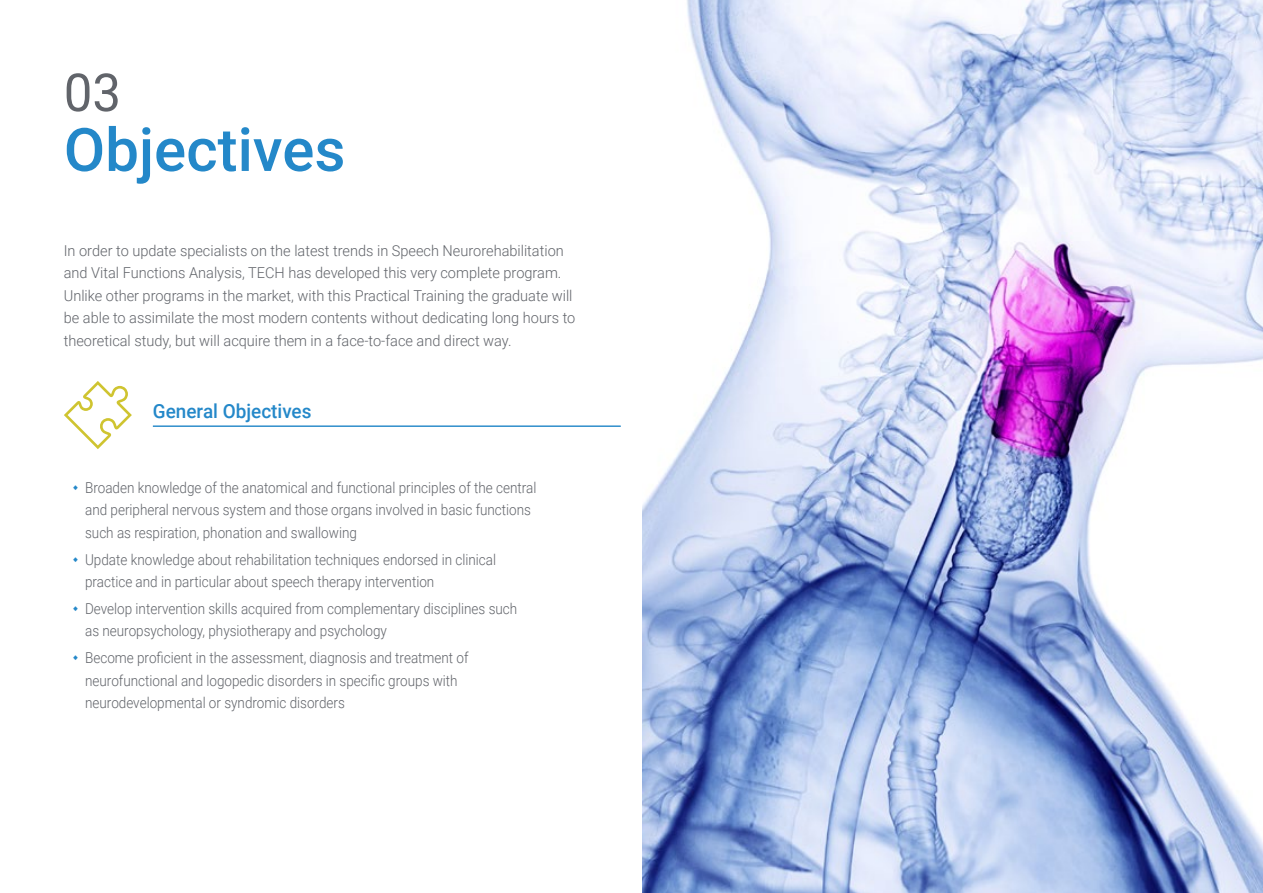
<style>
.page{position:relative;width:1263px;height:893px;background:#fff}
.page>*{position:absolute;margin:0;border:0;box-sizing:border-box;transform-origin:0 0}
.t1{font:500 60px "Roboto";color:#2488c9}
.t2{font:52.5px "Roboto";color:#61646a}
.t3{font:500 19.5px "Roboto";color:#2488c9}
.t4{font:300 15px/22.5px "Roboto";color:#61646a;scale:.9 1}
.t5{font:300 15px/22.5px "Roboto";color:#61646a}
</style>
<div class="page">
<hr style="left:153px;top:426px;width:468px;height:1px;background:#2488c9">
<svg style="left:64px;top:381px;width:68px;height:68px"></svg>
<img style="left:642px;top:0;width:621px;height:893px">
<h2 class="t2" style="left:64px;top:56px;width:59px">03</h2>
<h1 class="t1" style="left:64px;top:108px;width:283px">Objectives</h1>
<p class="t5" style="left:64px;top:239px;width:513px">In order to update specialists on the latest trends in Speech Neurorehabilitation and Vital Functions Analysis, TECH has developed this very complete program.<br>Unlike other programs in the market, with this Practical Training the graduate will be able to assimilate the most modern contents without dedicating long hours to theoretical study, but will acquire them in a face-to-face and direct way.</p>
<h3 class="t3" style="left:153px;top:397px;width:160px">General Objectives</h3>
<p class="t4" style="left:85px;top:476px;width:503px">Broaden knowledge of the anatomical and functional principles of the central and peripheral nervous system and those organs involved in basic functions such as respiration, phonation and swallowing</p>
<p class="t4" style="left:85px;top:548px;width:458px">Update knowledge about rehabilitation techniques endorsed in clinical practice and in particular about speech therapy intervention</p>
<p class="t4" style="left:85px;top:597px;width:482px">Develop intervention skills acquired from complementary disciplines such as neuropsychology, physiotherapy and psychology</p>
<p class="t4" style="left:85px;top:646px;width:428px">Become proficient in the assessment, diagnosis and treatment of neurofunctional and logopedic disorders in specific groups with neurodevelopmental or syndromic disorders</p>
</div>
